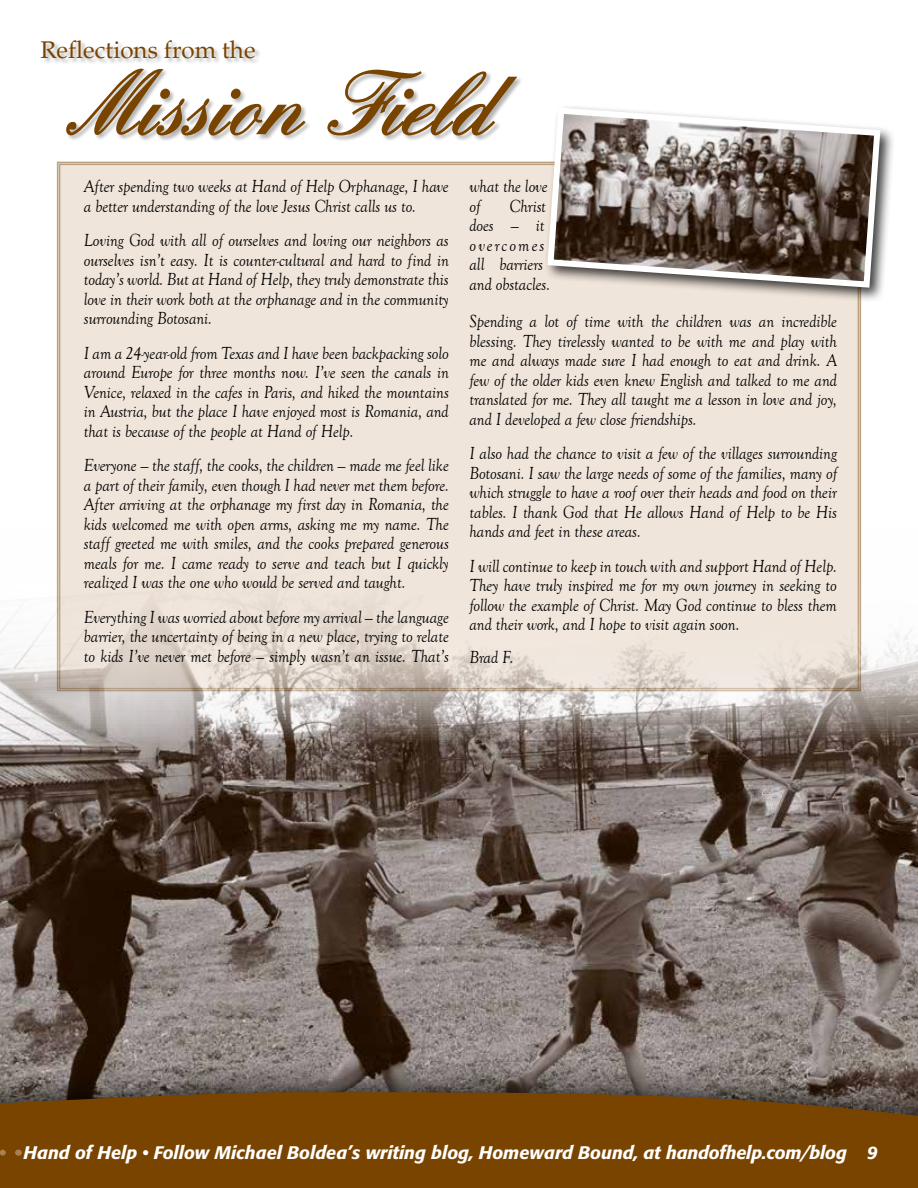
<style>
.page{position:relative;width:918px;height:1188px;background:#fff}
.page>*{position:absolute;margin:0;border:0;box-sizing:border-box;transform-origin:0 0}
.t1{font:700 90px "Quadrille Script Black Ssk";letter-spacing:-.01em;color:#794400;scale:.96 1}
.t2{font:24.15px "Palatino";color:#794400}
.t3{font:italic 18px/19.5px "Goudy Old Style T";letter-spacing:-.005em;color:#000;text-align:justify;scale:.93 1}
.t4{font:italic 500 18px "Formata";color:#fff}
</style>
<div class="page">
<div style="left:56px;top:161px;width:806px;height:280px;background:#f0e5da"></div>
<div style="left:66px;top:68px;width:458px;height:74px;background:#000;opacity:.3"></div>
<div style="left:41px;top:40px;width:221px;height:25px;background:#000;opacity:.3"></div>
<img style="left:0;top:441px;width:918px;height:610px">
<div style="left:543px;top:104px;width:353px;height:199px;background:#000;opacity:.75"></div>
<svg style="left:544px;top:104px;width:340px;height:187px"></svg>
<div style="left:0;top:1051px;width:918px;height:137px;background:#000;opacity:.8"></div>
<svg style="left:12px;top:1085px;width:906px;height:103px;background:#744508"></svg>
<svg style="left:0;top:674px;width:12px;height:514px;background:#8c7c6c"></svg>
<h2 class="t2" style="left:40px;top:36px;width:217px">Reflections from the</h2>
<h1 class="t1" style="left:69px;top:50px;width:441px">Mission Field</h1>
<p class="t3" style="left:84px;top:177px;width:394px">After spending two weeks at Hand of Help Orphanage, I have a better understanding of the love Jesus Christ calls us to.</p>
<p class="t3" style="left:84px;top:231px;width:394px">Loving God with all of ourselves and loving our neighbors as ourselves isn’t easy. It is counter-cultural and hard to find in today’s world. But at Hand of Help, they truly demonstrate this love in their work both at the orphanage and in the community surrounding Botosani.</p>
<p class="t3" style="left:84px;top:344px;width:394px">I am a 24-year-old from Texas and I have been backpacking solo around Europe for three months now. I’ve seen the canals in Venice, relaxed in the cafes in Paris, and hiked the mountains in Austria, but the place I have enjoyed most is Romania, and that is because of the people at Hand of Help.</p>
<p class="t3" style="left:84px;top:456px;width:394px">Everyone — the staff, the cooks, the children — made me feel like a part of their family, even though I had never met them before.<br>After arriving at the orphanage my first day in Romania, the kids welcomed me with open arms, asking me my name. The staff greeted me with smiles, and the cooks prepared generous meals for me. I came ready to serve and teach but I quickly realized I was the one who would be served and taught.</p>
<p class="t3" style="left:84px;top:608px;width:394px">Everything I was worried about before my arrival — the language barrier, the uncertainty of being in a new place, trying to relate to kids I’ve never met before — simply wasn’t an issue. That’s</p>
<p class="t3" style="left:469px;top:177px;width:85px">what the love of</p>
<p class="t3" style="left:469px;top:197px;width:88px;text-align:left;text-indent:40px">Christ does — it overcomes all barriers and obstacles.</p>
<p class="t3" style="left:469px;top:312px;width:397px">Spending a lot of time with the children was an incredible blessing. They tirelessly wanted to be with me and play with me and always made sure I had enough to eat and drink. A few of the older kids even knew English and talked to me and translated for me. They all taught me a lesson in love and joy, and I developed a few close friendships.</p>
<p class="t3" style="left:469px;top:444px;width:397px">I also had the chance to visit a few of the villages surrounding Botosani. I saw the large needs of some of the families, many of which struggle to have a roof over their heads and food on their tables. I thank God that He allows Hand of Help to be His hands and feet in these areas.</p>
<p class="t3" style="left:469px;top:556px;width:397px">I will continue to keep in touch with and support Hand of Help.<br>They have truly inspired me for my own journey in seeking to follow the example of Christ. May God continue to bless them and their work, and I hope to visit again soon.</p>
<p class="t3" style="left:469px;top:648px;width:49px">Brad F.</p>
<p class="t4" style="left:24px;top:1141px;width:855px">Hand of Help • Follow Michael Boldea’s writing blog, Homeward Bound, at handofhelp.com/blog 9</p>
</div>
